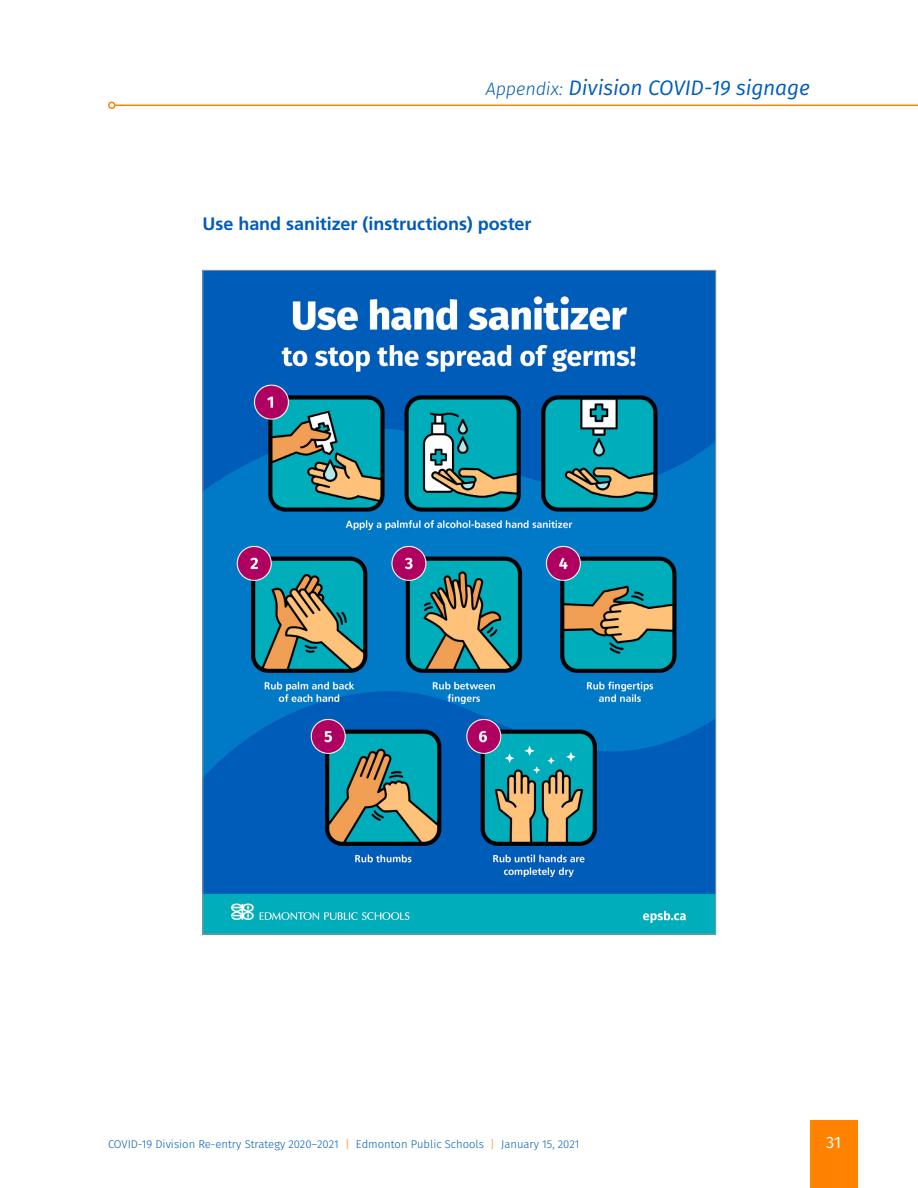
<style>
.page{position:relative;width:918px;height:1188px;background:#fff}
.page>*{position:absolute;margin:0;border:0;box-sizing:border-box;transform-origin:0 0}
.t1{font:italic 21px "Fira Sans";letter-spacing:-.01em;color:#005cb9}
.t2{font:700 18px "Frutiger LT Std";color:#005cb9}
.t3{font:16.5px "Fira Sans";color:#fff}
.t4{font:300 11.25px "Fira Sans";color:#005cb9}
.s1{font-weight:300;font-size:18px}
.s2{color:#ff8300}
</style>
<div class="page">
<div style="left:810px;top:1120px;width:47px;height:68px;background:#ff8300"></div>
<hr style="left:115px;top:105px;width:803px;height:1px;background:#ff8300">
<div style="left:108px;top:102px;width:8px;height:7px;border:2px solid #ff8300;border-radius:50%"></div>
<img style="left:204px;top:272px;width:510px;height:660px">
<h1 class="t1" style="left:486px;top:72px;width:326px"><span class="s1">Appendix:</span> Division COVID-19 signage</h1>
<h2 class="t2" style="left:202px;top:213px;width:331px">Use hand sanitizer (instructions) poster</h2>
<p class="t4" style="left:108px;top:1136px;width:473px">COVID-19 Division Re-entry Strategy 2020–2021 <span class="s2">|</span> Edmonton Public Schools <span class="s2">|</span> January 15, 2021</p>
<h3 class="t3" style="left:826px;top:1129px;width:17px">31</h3>
</div>
